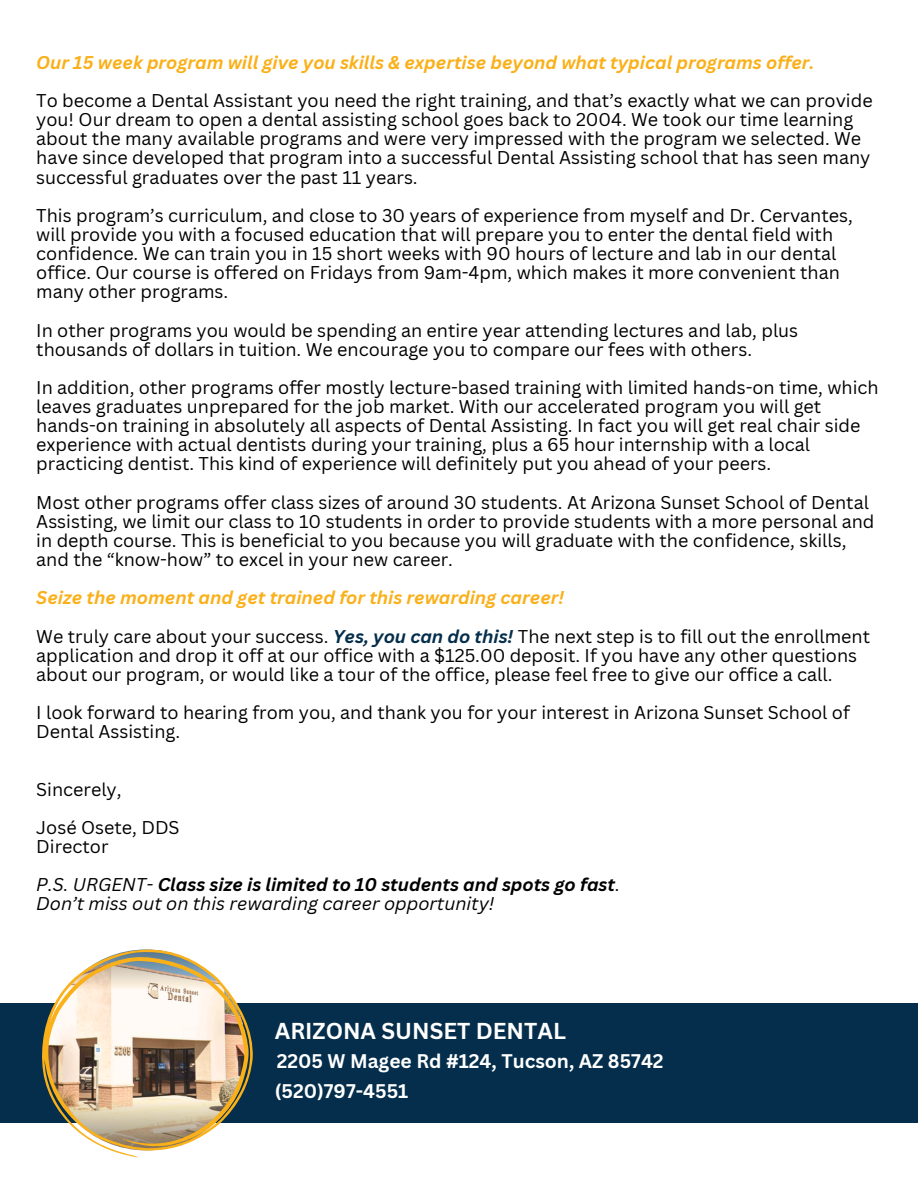
<style>
.page{position:relative;width:918px;height:1188px;background:#fff}
.page>*{position:absolute;margin:0;border:0;box-sizing:border-box;transform-origin:0 0}
.t1{font:700 22.35px "Canva Sans";color:#fff}
.t2{font:700 19.2px/30px "Canva Sans";color:#fff}
.t3{font:18px/19.2px "Canva Sans";color:#000}
.t4{font:italic 700 18px "Canva Sans";color:#fab019}
.t5{font:italic 700 18px "Canva Sans";color:#000}
.t6{font:italic 18px "Canva Sans";color:#000}
.s1{font-weight:700;font-style:italic;color:#042e4b}
.s2{font-weight:400}
</style>
<div class="page">
<div style="left:0;top:1003px;width:918px;height:120px;background:#042e4b"></div>
<img style="left:42px;top:950px;width:211px;height:207px">
<h2 class="t4" style="left:36px;top:50px;width:780px">Our 15 week program will give you skills &amp; expertise beyond what typical programs offer.</h2>
<p class="t3" style="left:36px;top:90px;width:838px">To become a Dental Assistant you need the right training, and that’s exactly what we can provide you! Our dream to open a dental assisting school goes back to 2004. We took our time learning about the many available programs and were very impressed with the program we selected. We have since developed that program into a successful Dental Assisting school that has seen many successful graduates over the past 11 years.</p>
<p class="t3" style="left:36px;top:205px;width:818px">This program’s curriculum, and close to 30 years of experience from myself and Dr. Cervantes, will provide you with a focused education that will prepare you to enter the dental field with confidence. We can train you in 15 short weeks with 90 hours of lecture and lab in our dental office. Our course is offered on Fridays from 9am-4pm, which makes it more convenient than many other programs.</p>
<p class="t3" style="left:36px;top:320px;width:763px">In other programs you would be spending an entire year attending lectures and lab, plus thousands of dollars in tuition. We encourage you to compare our fees with others.</p>
<p class="t3" style="left:36px;top:377px;width:844px">In addition, other programs offer mostly lecture-based training with limited hands-on time, which leaves graduates unprepared for the job market. With our accelerated program you will get hands-on training in absolutely all aspects of Dental Assisting. In fact you will get real chair side experience with actual dentists during your training, plus a 65 hour internship with a local practicing dentist. This kind of experience will definitely put you ahead of your peers.</p>
<p class="t3" style="left:36px;top:492px;width:840px">Most other programs offer class sizes of around 30 students. At Arizona Sunset School of Dental Assisting, we limit our class to 10 students in order to provide students with a more personal and in depth course. This is beneficial to you because you will graduate with the confidence, skills, and the “know-how” to excel in your new career.</p>
<h2 class="t4" style="left:36px;top:585px;width:529px">Seize the moment and get trained for this rewarding career!</h2>
<p class="t3" style="left:36px;top:626px;width:835px">We truly care about your success. <span class="s1">Yes, you can do this!</span> The next step is to fill out the enrollment</p>
<p class="t3" style="left:36px;top:645px;width:822px">application and drop it off at our office with a $125.00 deposit. If you have any other questions about our program, or would like a tour of the office, please feel free to give our office a call.</p>
<p class="t3" style="left:36px;top:702px;width:815px">I look forward to hearing from you, and thank you for your interest in Arizona Sunset School of<br>Dental Assisting.</p>
<p class="t3" style="left:36px;top:779px;width:87px">Sincerely,</p>
<p class="t3" style="left:36px;top:817px;width:145px">José Osete, DDS</p>
<p class="t3" style="left:36px;top:836px;width:74px">Director</p>
<p class="t5" style="left:36px;top:872px;width:586px"><span class="s2">P.S. URGENT-</span> Class size is limited to 10 students and spots go fast<span class="s2">.</span></p>
<p class="t6" style="left:36px;top:891px;width:460px">Don’t miss out on this rewarding career opportunity!</p>
<p class="t1" style="left:275px;top:1015px;width:293px">ARIZONA SUNSET DENTAL</p>
<h1 class="t2" style="left:275px;top:1046px;width:390px">2205 W Magee Rd #124, Tucson, AZ 85742 (520)797-4551</h1>
</div>
